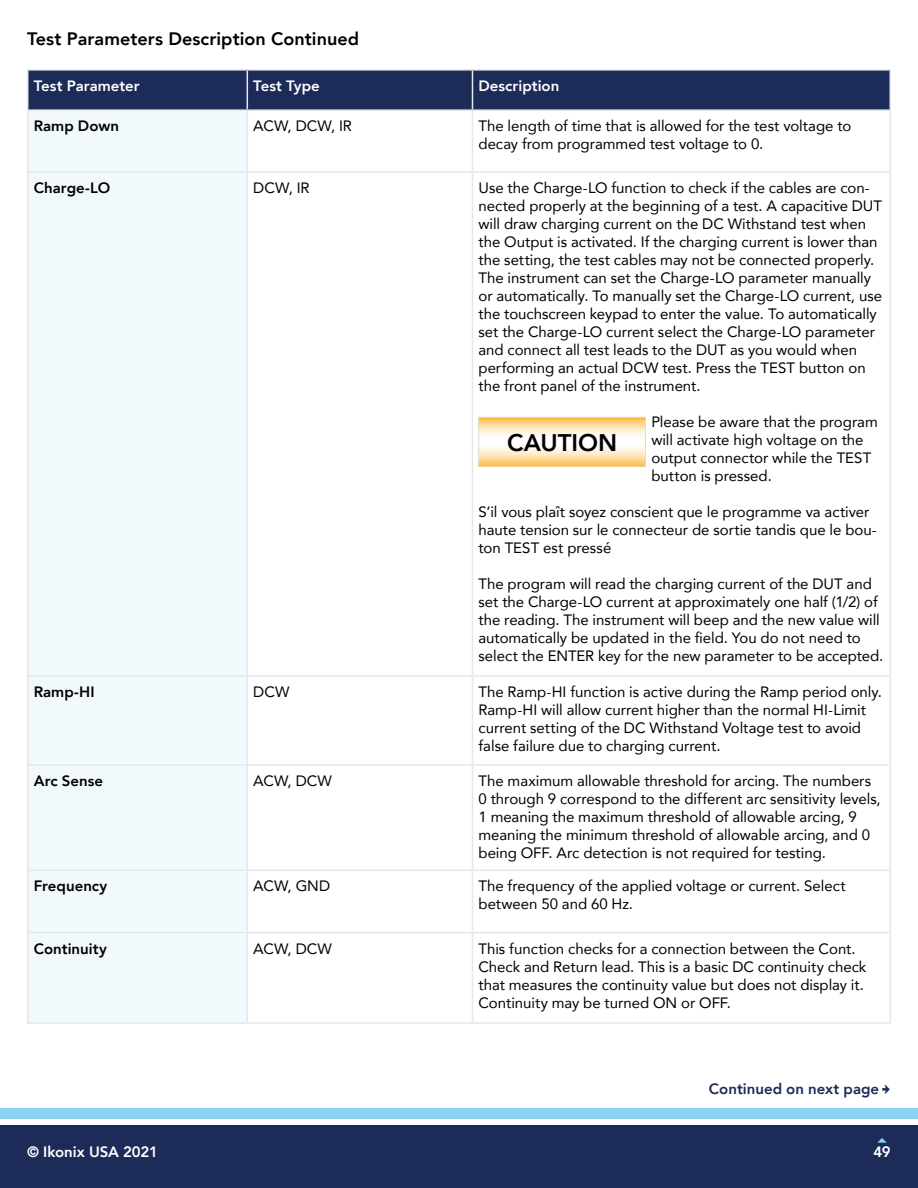
<style>
.page{position:relative;width:918px;height:1188px;background:#fff}
.page>*{position:absolute;margin:0;border:0;box-sizing:border-box;transform-origin:0 0}
.t1{font:800 24px "Avenir";color:#000}
.t2{font:800 18px "Avenir";letter-spacing:.005em;color:#000}
.t3{font:15px/18px "Avenir";color:#000}
.t4{font:800 15px "Avenir";color:#000}
.t5{font:800 15px "Avenir";color:#fff}
.t6{font:800 15px "Avenir";color:#1d2b59}
</style>
<div class="page">
<div style="left:0;top:1108px;width:918px;height:11px;background:#8ad3f0"></div>
<div style="left:0;top:1125px;width:918px;height:63px;background:#1d2b59"></div>
<div style="left:28px;top:71px;width:862px;height:38px;background:#1d2b59"></div>
<div style="left:28px;top:111px;width:219px;height:911px;background:#f1f9fd"></div>
<hr style="left:472px;top:69px;width:419px;height:2px;background:#e6e7e8">
<hr style="left:890px;top:71px;width:1px;height:38px;background:#e6e7e8">
<hr style="left:472px;top:109px;width:419px;height:2px;background:#e6e7e8">
<hr style="left:890px;top:111px;width:1px;height:60px;background:#e6e7e8">
<hr style="left:472px;top:171px;width:419px;height:2px;background:#e6e7e8">
<hr style="left:890px;top:173px;width:1px;height:502px;background:#e6e7e8">
<hr style="left:472px;top:675px;width:419px;height:2px;background:#e6e7e8">
<hr style="left:890px;top:677px;width:1px;height:87px;background:#e6e7e8">
<hr style="left:472px;top:764px;width:419px;height:2px;background:#e6e7e8">
<hr style="left:890px;top:766px;width:1px;height:104px;background:#e6e7e8">
<hr style="left:472px;top:870px;width:419px;height:1px;background:#e6e7e8">
<hr style="left:890px;top:871px;width:1px;height:61px;background:#e6e7e8">
<hr style="left:472px;top:932px;width:419px;height:1px;background:#e6e7e8">
<hr style="left:890px;top:933px;width:1px;height:89px;background:#e6e7e8">
<hr style="left:472px;top:1022px;width:419px;height:2px;background:#e6e7e8">
<hr style="left:27px;top:69px;width:220px;height:2px;background:#e6e7e8">
<hr style="left:27px;top:71px;width:1px;height:38px;background:#e6e7e8">
<hr style="left:27px;top:109px;width:220px;height:2px;background:#e6e7e8">
<hr style="left:27px;top:111px;width:1px;height:60px;background:#e6e7e8">
<hr style="left:27px;top:171px;width:220px;height:2px;background:#e6e7e8">
<hr style="left:27px;top:173px;width:1px;height:502px;background:#e6e7e8">
<hr style="left:27px;top:675px;width:220px;height:2px;background:#e6e7e8">
<hr style="left:27px;top:677px;width:1px;height:87px;background:#e6e7e8">
<hr style="left:27px;top:764px;width:220px;height:2px;background:#e6e7e8">
<hr style="left:27px;top:766px;width:1px;height:104px;background:#e6e7e8">
<hr style="left:27px;top:870px;width:220px;height:1px;background:#e6e7e8">
<hr style="left:27px;top:871px;width:1px;height:61px;background:#e6e7e8">
<hr style="left:27px;top:932px;width:220px;height:1px;background:#e6e7e8">
<hr style="left:27px;top:933px;width:1px;height:89px;background:#e6e7e8">
<hr style="left:27px;top:1022px;width:220px;height:2px;background:#e6e7e8">
<hr style="left:247px;top:69px;width:225px;height:2px;background:#e6e7e8">
<hr style="left:247px;top:71px;width:1px;height:38px;background:#e6e7e8">
<hr style="left:472px;top:71px;width:1px;height:38px;background:#e6e7e8">
<hr style="left:247px;top:109px;width:225px;height:2px;background:#e6e7e8">
<hr style="left:247px;top:111px;width:1px;height:60px;background:#e6e7e8">
<hr style="left:472px;top:111px;width:1px;height:60px;background:#e6e7e8">
<hr style="left:247px;top:171px;width:225px;height:2px;background:#e6e7e8">
<hr style="left:247px;top:173px;width:1px;height:502px;background:#e6e7e8">
<hr style="left:472px;top:173px;width:1px;height:502px;background:#e6e7e8">
<hr style="left:247px;top:675px;width:225px;height:2px;background:#e6e7e8">
<hr style="left:247px;top:677px;width:1px;height:87px;background:#e6e7e8">
<hr style="left:472px;top:677px;width:1px;height:87px;background:#e6e7e8">
<hr style="left:247px;top:764px;width:225px;height:2px;background:#e6e7e8">
<hr style="left:247px;top:766px;width:1px;height:104px;background:#e6e7e8">
<hr style="left:472px;top:766px;width:1px;height:104px;background:#e6e7e8">
<hr style="left:247px;top:870px;width:225px;height:1px;background:#e6e7e8">
<hr style="left:247px;top:871px;width:1px;height:61px;background:#e6e7e8">
<hr style="left:472px;top:871px;width:1px;height:61px;background:#e6e7e8">
<hr style="left:247px;top:932px;width:225px;height:1px;background:#e6e7e8">
<hr style="left:247px;top:933px;width:1px;height:89px;background:#e6e7e8">
<hr style="left:472px;top:933px;width:1px;height:89px;background:#e6e7e8">
<hr style="left:247px;top:1022px;width:225px;height:2px;background:#e6e7e8">
<svg style="left:480px;top:419px;width:164px;height:46px"></svg>
<div style="left:478px;top:417px;width:168px;height:50px;border:1px solid #dcddde"></div>
<p class="t2" style="left:27px;top:22px;width:334px">Test Parameters Description Continued</p>
<p class="t5" style="left:34px;top:72px;width:108px">Test Parameter</p>
<p class="t5" style="left:253px;top:72px;width:68px">Test Type</p>
<p class="t5" style="left:478px;top:72px;width:82px">Description</p>
<p class="t4" style="left:34px;top:112px;width:87px">Ramp Down</p>
<p class="t3" style="left:253px;top:117px;width:100px">ACW, DCW, IR</p>
<p class="t3" style="left:478px;top:117px;width:375px">The length of time that is allowed for the test voltage to decay from programmed test voltage to 0.</p>
<p class="t4" style="left:34px;top:174px;width:78px">Charge-LO</p>
<p class="t3" style="left:253px;top:178px;width:58px">DCW, IR</p>
<p class="t3" style="left:478px;top:178px;width:405px">Use the Charge-LO function to check if the cables are con&shy;nected properly at the beginning of a test. A capacitive DUT will draw charging current on the DC Withstand test when the Output is activated. If the charging current is lower than the setting, the test cables may not be connected properly.<br>The instrument can set the Charge-LO parameter manually or automatically. To manually set the Charge-LO current, use the touchscreen keypad to enter the value. To automatically set the Charge-LO current select the Charge-LO parameter and connect all test leads to the DUT as you would when performing an actual DCW test. Press the TEST button on the front panel of the instrument.</p>
<p class="t3" style="left:651px;top:412px;width:228px">Please be aware that the program will activate high voltage on the output connector while the TEST button is pressed.</p>
<p class="t3" style="left:478px;top:502px;width:400px">S’il vous plaît soyez conscient que le programme va activer haute tension sur le connecteur de sortie tandis que le bou&shy;ton TEST est pressé</p>
<p class="t3" style="left:478px;top:574px;width:406px">The program will read the charging current of the DUT and set the Charge-LO current at approximately one half (1/2) of the reading. The instrument will beep and the new value will automatically be updated in the field. You do not need to select the ENTER key for the new parameter to be accepted.</p>
<p class="t4" style="left:34px;top:678px;width:62px">Ramp-HI</p>
<p class="t3" style="left:253px;top:682px;width:38px">DCW</p>
<p class="t3" style="left:478px;top:682px;width:405px">The Ramp-HI function is active during the Ramp period only.<br>Ramp-HI will allow current higher than the normal HI-Limit current setting of the DC Withstand Voltage test to avoid false failure due to charging current.</p>
<p class="t4" style="left:34px;top:767px;width:71px">Arc Sense</p>
<p class="t3" style="left:253px;top:771px;width:80px">ACW, DCW</p>
<p class="t3" style="left:478px;top:771px;width:404px">The maximum allowable threshold for arcing. The numbers 0 through 9 correspond to the different arc sensitivity levels, 1 meaning the maximum threshold of allowable arcing, 9 meaning the minimum threshold of allowable arcing, and 0 being OFF. Arc detection is not required for testing.</p>
<p class="t4" style="left:34px;top:872px;width:75px">Frequency</p>
<p class="t3" style="left:253px;top:877px;width:78px">ACW, GND</p>
<p class="t3" style="left:478px;top:877px;width:369px">The frequency of the applied voltage or current. Select between 50 and 60 Hz.</p>
<p class="t4" style="left:34px;top:935px;width:75px">Continuity</p>
<p class="t3" style="left:253px;top:939px;width:80px">ACW, DCW</p>
<p class="t3" style="left:478px;top:939px;width:389px">This function checks for a connection between the Cont.<br>Check and Return lead. This is a basic DC continuity check that measures the continuity value but does not display it.<br>Continuity may be turned ON or OFF.</p>
<h1 class="t1" style="left:507px;top:421px;width:112px">CAUTION</h1>
<p class="t6" style="left:709px;top:1075px;width:172px">Continued on next page</p>
<p class="t5" style="left:27px;top:1138px;width:132px">© Ikonix USA 2021</p>
<p class="t5" style="left:874px;top:1138px;width:19px">49</p>
</div>
